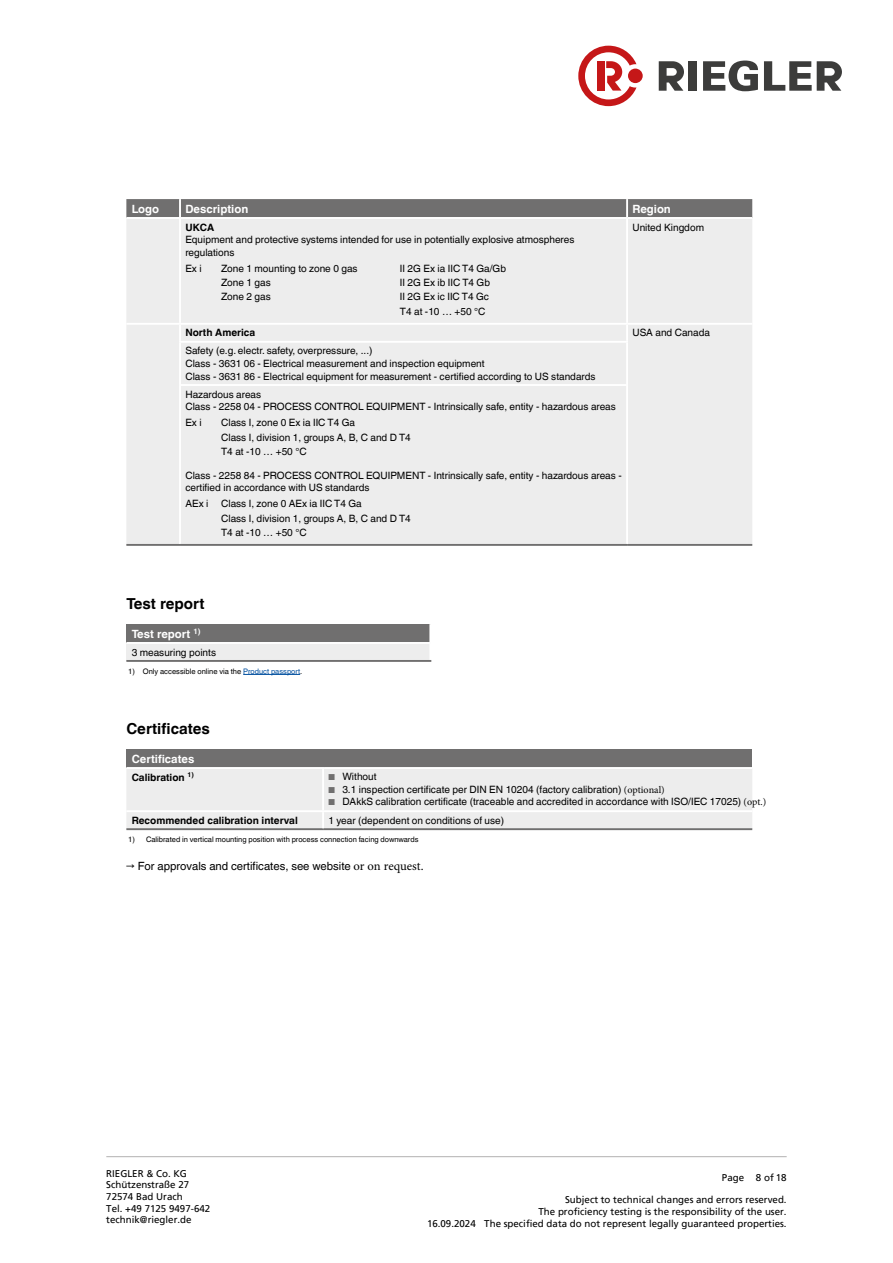
<style>
.page{position:relative;width:893px;height:1263px;background:#fff}
.page>*{position:absolute;margin:0;border:0;box-sizing:border-box;transform-origin:0 0}
.t1{font:700 15.15px "Helvetica World";color:#000}
.t2{font:11.4px "Helvetica World";color:#000}
.t3{font:700 11.4px "Helvetica World";color:#fff}
.t4{font:10.05px/12.6px "Helvetica World";color:#000}
.t5{font:700 10.05px "Helvetica World";color:#000}
.t6{font:9.75px/11.7px "Frutiger LT Pro";color:#000}
.t7{font:7.5px "Helvetica World";color:#000}
.s1{color:#004f9f}
.s2{font-size:8.55px;color:#706f6f}
.s3{font-family:"Minion Pro"}
.s4{font-family:"Minion Pro";font-size:12.6px}
</style>
<div class="page">
<svg style="left:659px;top:61px;width:25px;height:30px"></svg>
<div style="left:689px;top:61px;width:8px;height:30px;background:#3c3c3b"></div>
<svg style="left:703px;top:61px;width:55px;height:30px"></svg>
<svg style="left:764px;top:61px;width:78px;height:30px"></svg>
<svg style="left:578px;top:46px;width:58px;height:60px"></svg>
<div style="left:628px;top:69px;width:15px;height:14px;background:#c51718;border-radius:50%"></div>
<hr style="left:106px;top:1156px;width:681px;height:1px;background:#b3b2b2">
<div style="left:126px;top:219px;width:626px;height:325px;background:#ededed"></div>
<hr style="left:179px;top:219px;width:2px;height:104px;background:#fff">
<hr style="left:626px;top:219px;width:2px;height:104px;background:#fff">
<div style="left:126px;top:199px;width:626px;height:18px;background:#706f6f"></div>
<hr style="left:126px;top:323px;width:54px;height:2px;background:#fff">
<hr style="left:126px;top:544px;width:54px;height:2px;background:#706f6f">
<hr style="left:180px;top:323px;width:447px;height:2px;background:#fff">
<svg style="left:179px;top:325px;width:2px;height:16px"></svg>
<hr style="left:627px;top:323px;width:125px;height:2px;background:#fff">
<svg style="left:626px;top:325px;width:2px;height:16px"></svg>
<hr style="left:627px;top:544px;width:125px;height:2px;background:#706f6f">
<hr style="left:179px;top:341px;width:449px;height:2px;background:#fff">
<hr style="left:179px;top:343px;width:2px;height:41px;background:#fff">
<hr style="left:626px;top:343px;width:2px;height:41px;background:#fff">
<hr style="left:179px;top:384px;width:449px;height:2px;background:#fff">
<hr style="left:179px;top:386px;width:2px;height:158px;background:#fff">
<hr style="left:626px;top:386px;width:2px;height:158px;background:#fff">
<hr style="left:180px;top:544px;width:447px;height:2px;background:#706f6f">
<div style="left:126px;top:624px;width:304px;height:19px;background:#706f6f"></div>
<div style="left:126px;top:643px;width:304px;height:18px;background:#ededed"></div>
<hr style="left:126px;top:642px;width:305px;height:2px;background:#fff">
<hr style="left:126px;top:660px;width:305px;height:2px;background:#706f6f">
<svg style="left:429px;top:624px;width:2px;height:18px"></svg>
<hr style="left:243px;top:674px;width:57px;height:1px;background:#004f9f">
<div style="left:126px;top:749px;width:626px;height:19px;background:#706f6f"></div>
<hr style="left:126px;top:828px;width:197px;height:2px;background:#706f6f">
<hr style="left:323px;top:828px;width:429px;height:2px;background:#706f6f">
<hr style="left:126px;top:767px;width:198px;height:2px;background:#fff">
<hr style="left:324px;top:767px;width:428px;height:2px;background:#fff">
<div style="left:126px;top:769px;width:626px;height:60px;background:#ededed"></div>
<p class="t3" style="left:132px;top:202px;width:29px">Logo</p>
<p class="t3" style="left:185px;top:202px;width:64px">Description</p>
<p class="t3" style="left:632px;top:202px;width:40px">Region</p>
<p class="t5" style="left:185px;top:221px;width:30px">UKCA</p>
<p class="t4" style="left:185px;top:233px;width:391px">Equipment and protective systems intended for use in potentially explosive atmospheres regulations</p>
<p class="t4" style="left:185px;top:262px;width:18px">Ex i</p>
<p class="t4" style="left:221px;top:262px;width:138px">Zone 1 mounting to zone 0 gas</p>
<p class="t4" style="left:400px;top:262px;width:108px">II 2G Ex ia IIC T4 Ga/Gb</p>
<p class="t4" style="left:221px;top:276px;width:51px">Zone 1 gas</p>
<p class="t4" style="left:400px;top:276px;width:92px">II 2G Ex ib IIC T4 Gb</p>
<p class="t4" style="left:221px;top:291px;width:51px">Zone 2 gas</p>
<p class="t4" style="left:400px;top:290px;width:91px;line-height:14.4px">II 2G Ex ic IIC T4 Gc<br>T4 at -10 … +50 °C</p>
<p class="t4" style="left:632px;top:221px;width:73px">United Kingdom</p>
<p class="t5" style="left:185px;top:327px;width:71px">North America</p>
<p class="t4" style="left:632px;top:327px;width:79px">USA and Canada</p>
<p class="t4" style="left:185px;top:345px;width:412px">Safety (e.g. electr. safety, overpressure, ...)<br>Class - 3631 06 - Electrical measurement and inspection equipment<br>Class - 3631 86 - Electrical equipment for measurement - certified according to US standards</p>
<p class="t4" style="left:185px;top:388px;width:432px">Hazardous areas<br>Class - 2258 04 - PROCESS CONTROL EQUIPMENT - Intrinsically safe, entity - hazardous areas</p>
<p class="t4" style="left:185px;top:416px;width:18px">Ex i</p>
<p class="t4" style="left:221px;top:415px;width:191px;line-height:14.4px">Class I, zone 0 Ex ia IIC T4 Ga<br>Class I, division 1, groups A, B, C and D T4<br>T4 at -10 … +50 °C</p>
<p class="t4" style="left:185px;top:469px;width:438px">Class - 2258 84 - PROCESS CONTROL EQUIPMENT - Intrinsically safe, entity - hazardous areas - certified in accordance with US standards</p>
<p class="t4" style="left:185px;top:497px;width:25px">AEx i</p>
<p class="t4" style="left:221px;top:496px;width:191px;line-height:14.4px">Class I, zone 0 AEx ia IIC T4 Ga<br>Class I, division 1, groups A, B, C and D T4<br>T4 at -10 … +50 °C</p>
<h1 class="t1" style="left:126px;top:595px;width:80px">Test report</h1>
<p class="t3" style="left:132px;top:627px;width:70px">Test report <sup>1)</sup></p>
<p class="t4" style="left:132px;top:646px;width:86px">3 measuring points</p>
<p class="t7" style="left:128px;top:667px;width:176px">1) Only accessible online via the <span class="s1">Product passport</span>.</p>
<h1 class="t1" style="left:126px;top:720px;width:85px">Certificates</h1>
<p class="t3" style="left:132px;top:752px;width:64px">Certificates</p>
<p class="t5" style="left:132px;top:771px;width:64px">Calibration <sup>1)</sup></p>
<p class="t4" style="left:328px;top:770px;width:50px"><span class="s2">■</span> Without</p>
<p class="t4" style="left:328px;top:783px;width:338px"><span class="s2">■</span> 3.1 inspection certificate per DIN EN 10204 (factory calibration) <span class="s3">(optional)</span></p>
<p class="t4" style="left:328px;top:796px;width:440px"><span class="s2">■</span> DAkkS calibration certificate (traceable and accredited in accordance with ISO/IEC 17025) <span class="s3">(opt.)</span></p>
<p class="t5" style="left:132px;top:814px;width:168px">Recommended calibration interval</p>
<p class="t4" style="left:328px;top:814px;width:177px">1 year (dependent on conditions of use)</p>
<p class="t7" style="left:128px;top:835px;width:292px">1) Calibrated in vertical mounting position with process connection facing downwards</p>
<p class="t2" style="left:127px;top:859px;width:299px">→ For approvals and certificates, see website <span class="s4">or on request.</span></p>
<p class="t6" style="left:106px;top:1167px;width:105px">RIEGLER &amp; Co. KG<br>Schützenstraße 27<br>72574 Bad Urach<br>Tel. +49 7125 9497-642 technik@riegler.de</p>
<p class="t6" style="left:427px;top:1217px;width:50px">16.09.2024</p>
<p class="t6" style="left:722px;top:1172px;width:66px">Page 8 of 18</p>
<p class="t6" style="left:484px;top:1194px;width:304px;text-align:right">Subject to technical changes and errors reserved.<br>The proficiency testing is the responsibility of the user.<br>The specified data do not represent legally guaranteed properties.</p>
</div>
